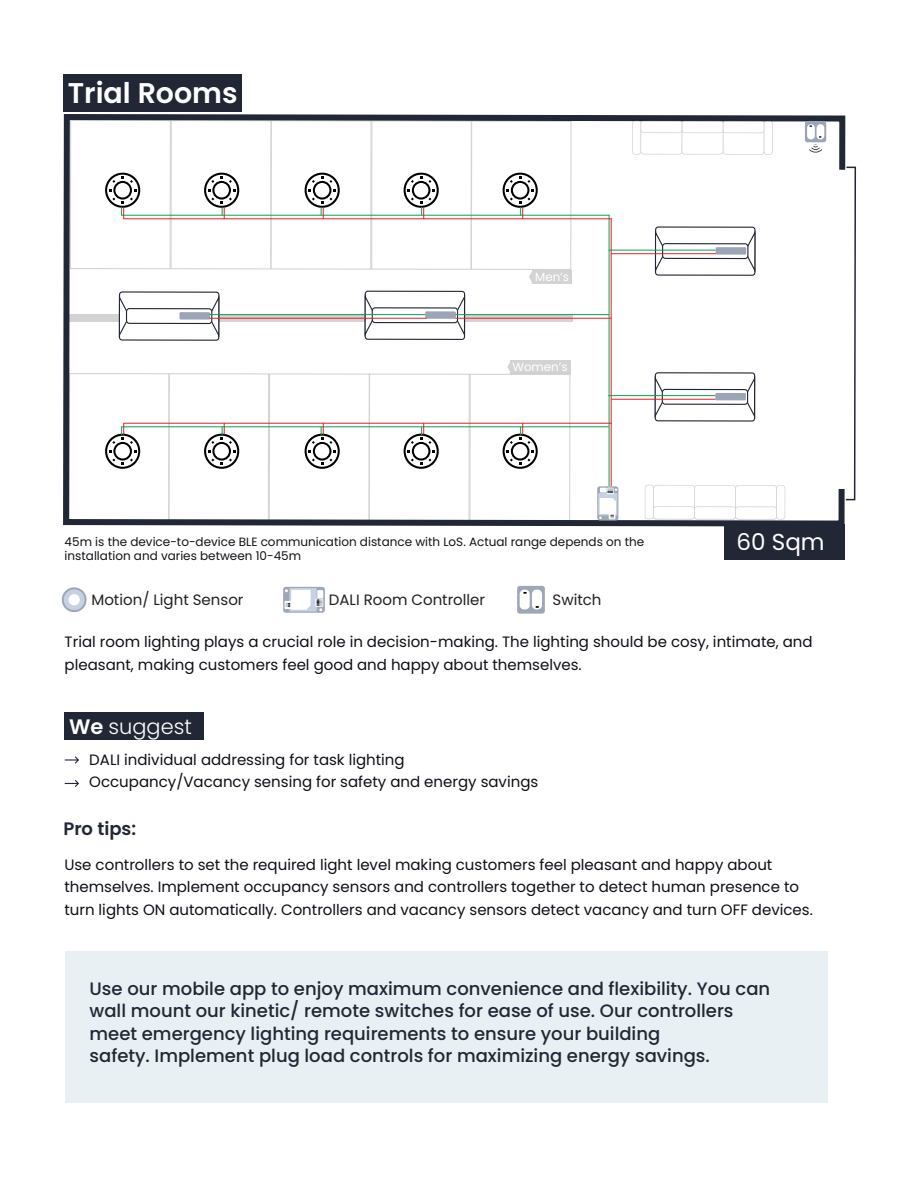
<style>
.page{position:relative;width:918px;height:1188px;background:#fff}
.page>*{position:absolute;margin:0;border:0;box-sizing:border-box;transform-origin:0 0}
.t1{font:600 28.5px "Poppins";color:#fff}
.t2{font:23.1px "Poppins";color:#fff}
.t3{font:300 21px "Poppins";color:#fff}
.t4{font:500 18px/22.5px "Poppins";color:#222735}
.t5{font:600 18px "Poppins";color:#222735}
.t6{font:15px/22.5px "Poppins";color:#0d0f16}
.t7{font:15px "Poppins";color:#231f20}
.t8{font:12px/14.4px "Poppins";color:#121318}
.t9{font:11.85px "Poppins";color:#fff}
.s1{font-weight:600}
</style>
<div class="page">
<svg style="left:63px;top:111px;width:783px;height:416px"></svg>
<svg style="left:837px;top:166px;width:19px;height:335px"></svg>
<svg style="left:645px;top:485px;width:140px;height:35px"></svg>
<svg style="left:632px;top:120px;width:141px;height:35px"></svg>
<div style="left:532px;top:270px;width:39px;height:14px;background:#d3d3d3"></div>
<svg style="left:529px;top:272px;width:3px;height:10px"></svg>
<div style="left:510px;top:360px;width:61px;height:14px;background:#d3d3d3"></div>
<svg style="left:507px;top:362px;width:3px;height:10px"></svg>
<svg style="left:69px;top:314px;width:504px;height:8px;background:#cfcbc9"></svg>
<svg style="left:283px;top:587px;width:42px;height:26px"></svg>
<div style="left:289px;top:588px;width:28px;height:23px;background:#c6d2e4"></div>
<div style="left:317px;top:590px;width:6px;height:8px;background:#fff"></div>
<svg style="left:315px;top:599px;width:8px;height:8px"></svg>
<svg style="left:285px;top:589px;width:26px;height:21px"></svg>
<svg style="left:317px;top:600px;width:6px;height:11px"></svg>
<div style="left:517px;top:586px;width:28px;height:28px;background:#9da7b6;border-radius:3px"></div>
<div style="left:520px;top:590px;width:10px;height:19px;background:#fff;border-radius:4px"></div>
<div style="left:532px;top:590px;width:10px;height:19px;background:#fff;border-radius:4px"></div>
<svg style="left:62px;top:587px;width:25px;height:25px"></svg>
<div style="left:64px;top:589px;width:21px;height:21px;background:#c6d2e4;border-radius:50%"></div>
<div style="left:69px;top:594px;width:11px;height:11px;background:#fff;border-radius:50%"></div>
<div style="left:64px;top:74px;width:178px;height:38px;background:#222735"></div>
<svg style="left:65px;top:756px;width:14px;height:8px"></svg>
<svg style="left:65px;top:780px;width:14px;height:7px"></svg>
<div style="left:64px;top:712px;width:140px;height:28px;background:#222735"></div>
<div style="left:65px;top:951px;width:763px;height:151px;background:#e8f0f4"></div>
<div style="left:655px;top:372px;width:100px;height:50px;border:1px solid #222735;border-radius:3px"></div>
<svg style="left:743px;top:374px;width:13px;height:47px"></svg>
<svg style="left:654px;top:374px;width:13px;height:46px"></svg>
<svg style="left:662px;top:389px;width:86px;height:15px"></svg>
<div style="left:662px;top:389px;width:86px;height:16px;border:1px solid #222735;border-radius:3px"></div>
<div style="left:715px;top:393px;width:31px;height:7px;background:#9ca5b5"></div>
<div style="left:655px;top:226px;width:100px;height:50px;border:1px solid #222735;border-radius:3px"></div>
<svg style="left:743px;top:228px;width:13px;height:47px"></svg>
<svg style="left:654px;top:228px;width:13px;height:47px"></svg>
<svg style="left:663px;top:244px;width:85px;height:15px"></svg>
<div style="left:662px;top:243px;width:86px;height:16px;border:1px solid #222735;border-radius:3px"></div>
<div style="left:716px;top:247px;width:30px;height:8px;background:#9ca5b5"></div>
<div style="left:119px;top:291px;width:100px;height:50px;border:1px solid #222735;border-radius:3px"></div>
<svg style="left:207px;top:293px;width:13px;height:47px"></svg>
<svg style="left:118px;top:293px;width:13px;height:47px"></svg>
<div style="left:127px;top:309px;width:85px;height:15px;background:#fff;border-radius:3px"></div>
<div style="left:126px;top:308px;width:86px;height:16px;border:1px solid #222735;border-radius:3px"></div>
<div style="left:180px;top:312px;width:30px;height:8px;background:#9ca5b5"></div>
<div style="left:365px;top:291px;width:100px;height:49px;border:1px solid #222735;border-radius:3px"></div>
<svg style="left:453px;top:292px;width:13px;height:47px"></svg>
<svg style="left:364px;top:292px;width:13px;height:47px"></svg>
<svg style="left:372px;top:308px;width:86px;height:15px"></svg>
<div style="left:372px;top:307px;width:86px;height:16px;border:1px solid #222735;border-radius:3px"></div>
<div style="left:425px;top:311px;width:31px;height:8px;background:#9ca5b5"></div>
<div style="left:724px;top:524px;width:121px;height:35px;background:#222735"></div>
<svg style="left:805px;top:121px;width:21px;height:21px"></svg>
<div style="left:817px;top:124px;width:7px;height:15px;background:#fff;border-radius:4px"></div>
<div style="left:807px;top:124px;width:8px;height:15px;background:#fff;border-radius:4px"></div>
<svg style="left:809px;top:144px;width:13px;height:9px"></svg>
<svg style="left:597px;top:486px;width:21px;height:34px"></svg>
<div style="left:598px;top:493px;width:19px;height:22px;background:#bcc8d9"></div>
<svg style="left:599px;top:488px;width:18px;height:31px"></svg>
<hr style="left:611px;top:218px;width:1px;height:268px;background:#ec1c24">
<hr style="left:609px;top:215px;width:1px;height:271px;background:#00a551">
<hr style="left:124px;top:218px;width:488px;height:1px;background:#ec1c24">
<hr style="left:121px;top:215px;width:488px;height:1px;background:#00a551">
<hr style="left:209px;top:318px;width:218px;height:1px;background:#ec1c24">
<hr style="left:209px;top:314px;width:216px;height:1px;background:#00a551">
<hr style="left:455px;top:318px;width:156px;height:1px;background:#ec1c24">
<hr style="left:455px;top:314px;width:154px;height:1px;background:#00a551">
<hr style="left:611px;top:253px;width:105px;height:1px;background:#ec1c24">
<hr style="left:609px;top:250px;width:106px;height:1px;background:#00a551">
<hr style="left:611px;top:399px;width:104px;height:1px;background:#ec1c24">
<hr style="left:608px;top:395px;width:107px;height:1px;background:#00a551">
<svg style="left:103px;top:171px;width:39px;height:48px"></svg>
<svg style="left:202px;top:171px;width:39px;height:48px"></svg>
<svg style="left:303px;top:171px;width:39px;height:48px"></svg>
<svg style="left:402px;top:171px;width:39px;height:48px"></svg>
<svg style="left:501px;top:171px;width:39px;height:48px"></svg>
<hr style="left:124px;top:423px;width:488px;height:1px;background:#ec1c24">
<hr style="left:121px;top:426px;width:488px;height:1px;background:#00a551">
<svg style="left:103px;top:423px;width:39px;height:48px"></svg>
<svg style="left:202px;top:423px;width:39px;height:48px"></svg>
<svg style="left:303px;top:423px;width:39px;height:48px"></svg>
<svg style="left:402px;top:423px;width:39px;height:48px"></svg>
<svg style="left:501px;top:423px;width:39px;height:48px"></svg>
<h1 class="t1" style="left:68px;top:76px;width:171px">Trial Rooms</h1>
<p class="t9" style="left:535px;top:270px;width:35px">Men’s</p>
<p class="t9" style="left:512px;top:360px;width:57px">Women’s</p>
<p class="t8" style="left:65px;top:534px;width:581px">45m is the device-to-device BLE communication distance with LoS. Actual range depends on the installation and varies between 10-45m</p>
<h2 class="t2" style="left:737px;top:528px;width:90px">60 Sqm</h2>
<p class="t7" style="left:91px;top:591px;width:154px">Motion/ Light Sensor</p>
<p class="t7" style="left:329px;top:591px;width:158px">DALI Room Controller</p>
<p class="t7" style="left:553px;top:591px;width:50px">Switch</p>
<p class="t6" style="left:65px;top:631px;width:749px">Trial room lighting plays a crucial role in decision-making. The lighting should be cosy, intimate, and pleasant, making customers feel good and happy about themselves.</p>
<h3 class="t3" style="left:69px;top:714px;width:124px"><span class="s1">We</span> suggest</h3>
<p class="t6" style="left:89px;top:749px;width:451px">DALI individual addressing for task lighting<br>Occupancy/Vacancy sensing for safety and energy savings</p>
<p class="t5" style="left:63px;top:818px;width:74px">Pro tips:</p>
<p class="t6" style="left:64px;top:854px;width:750px">Use controllers to set the required light level making customers feel pleasant and happy about themselves. Implement occupancy sensors and controllers together to detect human presence to turn lights ON automatically. Controllers and vacancy sensors detect vacancy and turn OFF devices.</p>
<p class="t4" style="left:90px;top:977px;width:682px">Use our mobile app to enjoy maximum convenience and flexibility. You can wall mount our kinetic/ remote switches for ease of use. Our controllers meet emergency lighting requirements to ensure your building<br>safety. Implement plug load controls for maximizing energy savings.</p>
</div>
